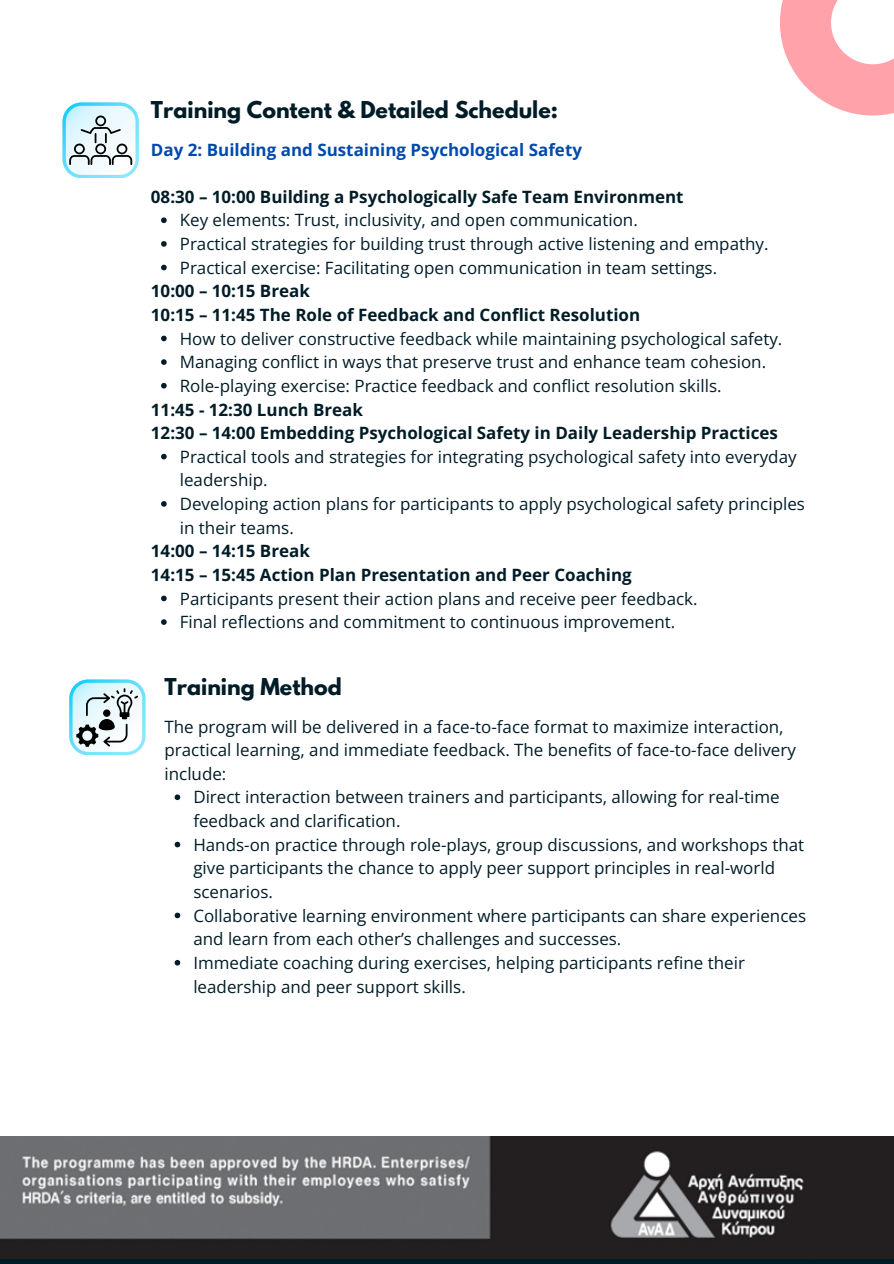
<style>
.page{position:relative;width:894px;height:1264px;background:#fff}
.page>*{position:absolute;margin:0;border:0;box-sizing:border-box;transform-origin:0 0}
.t1{font:700 20.55px "League Spartan";color:#001c27}
.t2{font:16.95px/23.7px "Open Sans";color:#001c27}
.t3{font:700 16.95px/23.7px "Open Sans";color:#001c27}
.t4{font:700 16.95px "Open Sans";color:#004aad}
</style>
<div class="page">
<svg style="left:0;top:1258px;width:893px;height:5px;background:#071c25"></svg>
<img style="left:0;top:1136px;width:893px;height:122px">
<svg style="left:161px;top:217px;width:6px;height:6px"></svg>
<svg style="left:161px;top:241px;width:6px;height:6px"></svg>
<svg style="left:161px;top:265px;width:6px;height:5px"></svg>
<svg style="left:161px;top:335px;width:6px;height:6px"></svg>
<svg style="left:161px;top:359px;width:6px;height:6px"></svg>
<svg style="left:161px;top:383px;width:6px;height:5px"></svg>
<svg style="left:161px;top:454px;width:6px;height:5px"></svg>
<svg style="left:161px;top:501px;width:6px;height:5px"></svg>
<svg style="left:161px;top:595px;width:6px;height:6px"></svg>
<svg style="left:161px;top:619px;width:6px;height:6px"></svg>
<svg style="left:62px;top:102px;width:77px;height:76px"></svg>
<svg style="left:69px;top:679px;width:76px;height:76px"></svg>
<svg style="left:174px;top:794px;width:6px;height:6px"></svg>
<svg style="left:174px;top:841px;width:6px;height:6px"></svg>
<svg style="left:174px;top:912px;width:6px;height:6px"></svg>
<svg style="left:174px;top:959px;width:6px;height:6px"></svg>
<svg style="left:780px;top:0;width:113px;height:115px;fill:#ffa2a9"></svg>
<h1 class="t1" style="left:151px;top:100px;width:408px">Training Content &amp; Detailed Schedule:</h1>
<h2 class="t4" style="left:151px;top:137px;width:432px">Day 2: Building and Sustaining Psychological Safety</h2>
<h2 class="t3" style="left:151px;top:184px;width:534px">08:30 – 10:00 Building a Psychologically Safe Team Environment</h2>
<p class="t2" style="left:180px;top:208px;width:459px">Key elements: Trust, inclusivity, and open communication.</p>
<p class="t2" style="left:180px;top:232px;width:590px">Practical strategies for building trust through active listening and empathy.</p>
<p class="t2" style="left:180px;top:255px;width:538px">Practical exercise: Facilitating open communication in team settings.</p>
<h2 class="t3" style="left:151px;top:279px;width:490px">10:00 – 10:15 Break<br>10:15 – 11:45 The Role of Feedback and Conflict Resolution</h2>
<p class="t2" style="left:180px;top:326px;width:604px">How to deliver constructive feedback while maintaining psychological safety.</p>
<p class="t2" style="left:180px;top:350px;width:587px">Managing conflict in ways that preserve trust and enhance team cohesion.</p>
<p class="t2" style="left:180px;top:373px;width:543px">Role-playing exercise: Practice feedback and conflict resolution skills.</p>
<h2 class="t3" style="left:151px;top:397px;width:628px">11:45 - 12:30 Lunch Break<br>12:30 – 14:00 Embedding Psychological Safety in Daily Leadership Practices</h2>
<p class="t2" style="left:180px;top:444px;width:618px">Practical tools and strategies for integrating psychological safety into everyday leadership.</p>
<p class="t2" style="left:180px;top:491px;width:626px">Developing action plans for participants to apply psychological safety principles in their teams.</p>
<h2 class="t3" style="left:151px;top:539px;width:482px">14:00 – 14:15 Break<br>14:15 – 15:45 Action Plan Presentation and Peer Coaching</h2>
<p class="t2" style="left:180px;top:586px;width:519px">Participants present their action plans and receive peer feedback.</p>
<p class="t2" style="left:180px;top:610px;width:497px">Final reflections and commitment to continuous improvement.</p>
<p class="t1" style="left:164px;top:677px;width:179px">Training Method</p>
<p class="t2" style="left:164px;top:714px;width:632px">The program will be delivered in a face-to-face format to maximize interaction, practical learning, and immediate feedback. The benefits of face-to-face delivery include:</p>
<p class="t2" style="left:193px;top:785px;width:587px">Direct interaction between trainers and participants, allowing for real-time feedback and clarification.</p>
<p class="t2" style="left:193px;top:832px;width:612px">Hands-on practice through role-plays, group discussions, and workshops that give participants the chance to apply peer support principles in real-world scenarios.</p>
<p class="t2" style="left:193px;top:903px;width:614px">Collaborative learning environment where participants can share experiences and learn from each other’s challenges and successes.</p>
<p class="t2" style="left:193px;top:950px;width:553px">Immediate coaching during exercises, helping participants refine their leadership and peer support skills.</p>
</div>
